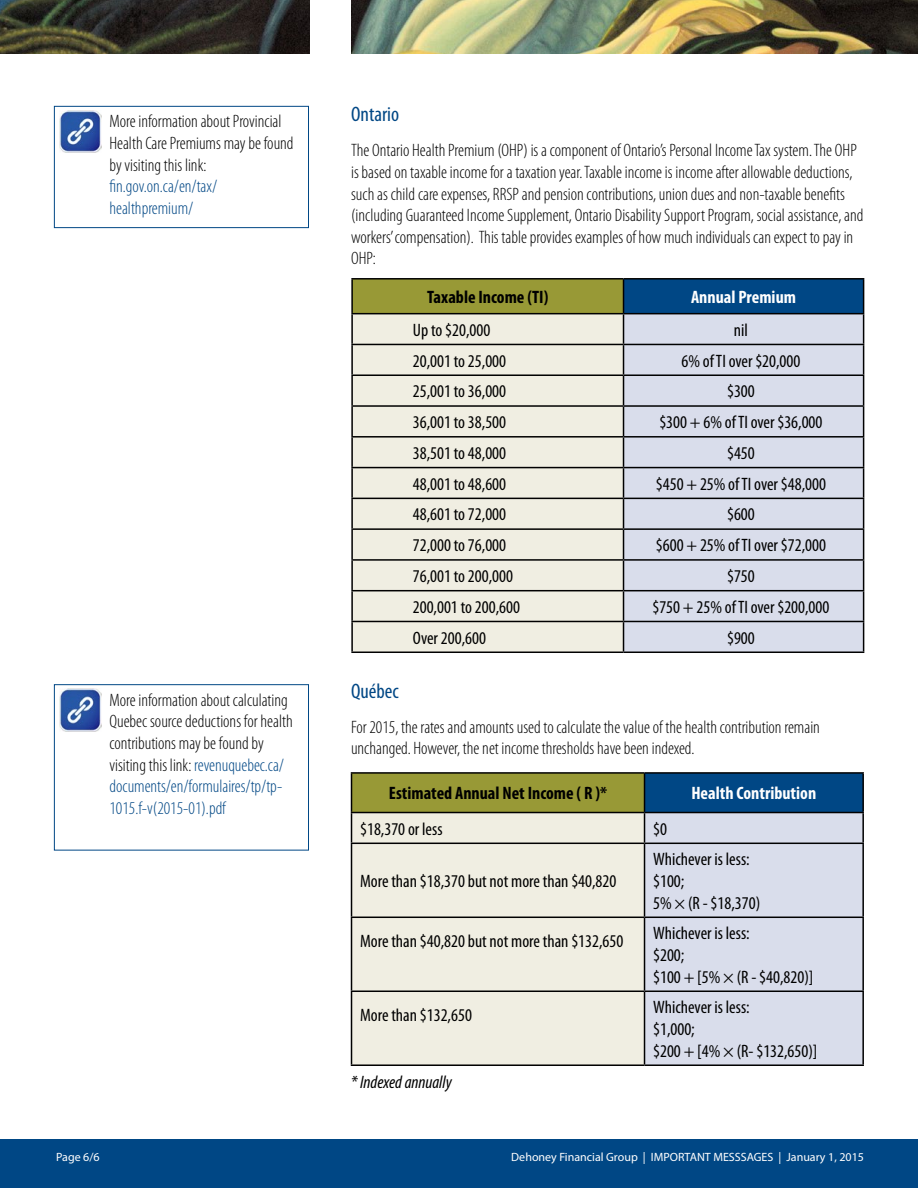
<style>
.page{position:relative;width:918px;height:1188px;background:#fff}
.page>*{position:absolute;margin:0;border:0;box-sizing:border-box;transform-origin:0 0}
.t1{font:condensed 21px "Myriad Pro";color:#004785}
.t2{font:300 condensed 18px/21.6px "Myriad Pro";color:#000}
.t3{font:condensed 18px/21.6px "Myriad Pro";color:#000}
.t4{font:700 condensed 18px "Myriad Pro";color:#000}
.t5{font:300 condensed 18px/21.6px "Myriad Pro";color:#004785}
.t6{font:700 condensed 18px "Myriad Pro";color:#fff}
.t7{font:italic condensed 18px "Myriad Pro";color:#000}
.t8{font:12px "Myriad Pro";color:#fff}
.s1{color:#004785}
</style>
<div class="page">
<div style="left:352px;top:279px;width:272px;height:35px;background:#989936"></div>
<div style="left:624px;top:279px;width:240px;height:35px;background:#004785"></div>
<div style="left:353px;top:314px;width:270px;height:338px;background:#f0eee2"></div>
<div style="left:624px;top:314px;width:239px;height:338px;background:#d9ddeb"></div>
<hr style="left:351px;top:278px;width:273px;height:2px;background:#000">
<hr style="left:351px;top:280px;width:2px;height:33px;background:#000">
<hr style="left:624px;top:278px;width:240px;height:2px;background:#000">
<hr style="left:623px;top:280px;width:1px;height:33px;background:#000">
<hr style="left:863px;top:280px;width:1px;height:33px;background:#000">
<hr style="left:351px;top:313px;width:273px;height:1px;background:#000">
<hr style="left:351px;top:314px;width:2px;height:30px;background:#000">
<hr style="left:624px;top:313px;width:240px;height:1px;background:#000">
<hr style="left:623px;top:314px;width:1px;height:30px;background:#000">
<hr style="left:863px;top:314px;width:1px;height:30px;background:#000">
<hr style="left:351px;top:344px;width:273px;height:1px;background:#000">
<hr style="left:351px;top:345px;width:2px;height:29px;background:#000">
<hr style="left:624px;top:344px;width:240px;height:1px;background:#000">
<hr style="left:351px;top:374px;width:273px;height:2px;background:#000">
<hr style="left:351px;top:376px;width:2px;height:29px;background:#000">
<hr style="left:624px;top:374px;width:240px;height:2px;background:#000">
<hr style="left:351px;top:405px;width:273px;height:2px;background:#000">
<hr style="left:351px;top:407px;width:2px;height:29px;background:#000">
<hr style="left:624px;top:405px;width:240px;height:2px;background:#000">
<hr style="left:351px;top:436px;width:273px;height:2px;background:#000">
<hr style="left:351px;top:438px;width:2px;height:29px;background:#000">
<hr style="left:624px;top:436px;width:240px;height:2px;background:#000">
<svg style="left:623px;top:345px;width:1px;height:122px"></svg>
<svg style="left:863px;top:345px;width:1px;height:122px"></svg>
<hr style="left:351px;top:467px;width:273px;height:1px;background:#000">
<hr style="left:351px;top:468px;width:2px;height:30px;background:#000">
<hr style="left:624px;top:467px;width:240px;height:1px;background:#000">
<hr style="left:623px;top:468px;width:1px;height:30px;background:#000">
<hr style="left:863px;top:468px;width:1px;height:30px;background:#000">
<hr style="left:351px;top:498px;width:273px;height:1px;background:#000">
<hr style="left:351px;top:499px;width:2px;height:29px;background:#000">
<hr style="left:624px;top:498px;width:240px;height:1px;background:#000">
<hr style="left:351px;top:528px;width:273px;height:2px;background:#000">
<hr style="left:351px;top:530px;width:2px;height:29px;background:#000">
<hr style="left:624px;top:528px;width:240px;height:2px;background:#000">
<hr style="left:351px;top:559px;width:273px;height:2px;background:#000">
<hr style="left:351px;top:561px;width:2px;height:29px;background:#000">
<hr style="left:624px;top:559px;width:240px;height:2px;background:#000">
<svg style="left:623px;top:499px;width:1px;height:91px"></svg>
<svg style="left:863px;top:499px;width:1px;height:91px"></svg>
<hr style="left:351px;top:590px;width:273px;height:1px;background:#000">
<hr style="left:351px;top:591px;width:2px;height:30px;background:#000">
<hr style="left:624px;top:590px;width:240px;height:1px;background:#000">
<hr style="left:623px;top:591px;width:1px;height:30px;background:#000">
<hr style="left:863px;top:591px;width:1px;height:30px;background:#000">
<hr style="left:351px;top:621px;width:273px;height:1px;background:#000">
<hr style="left:351px;top:622px;width:2px;height:30px;background:#000">
<hr style="left:624px;top:621px;width:240px;height:1px;background:#000">
<hr style="left:623px;top:622px;width:1px;height:30px;background:#000">
<hr style="left:863px;top:622px;width:1px;height:30px;background:#000">
<hr style="left:351px;top:652px;width:273px;height:1px;background:#000">
<hr style="left:624px;top:652px;width:240px;height:1px;background:#000">
<img style="left:60px;top:111px;width:42px;height:42px">
<div style="left:54px;top:106px;width:255px;height:122px;border:1px solid #004785"></div>
<img style="left:60px;top:689px;width:42px;height:42px">
<div style="left:54px;top:684px;width:255px;height:166px;border:1px solid #004785"></div>
<div style="left:352px;top:773px;width:293px;height:40px;background:#989936"></div>
<div style="left:645px;top:773px;width:218px;height:40px;background:#004785"></div>
<div style="left:352px;top:813px;width:292px;height:251px;background:#f0eee2"></div>
<div style="left:645px;top:813px;width:217px;height:251px;background:#d9ddeb"></div>
<hr style="left:351px;top:772px;width:294px;height:2px;background:#000">
<hr style="left:351px;top:774px;width:1px;height:38px;background:#000">
<hr style="left:645px;top:772px;width:219px;height:2px;background:#000">
<hr style="left:644px;top:774px;width:1px;height:38px;background:#000">
<hr style="left:862px;top:774px;width:2px;height:38px;background:#000">
<hr style="left:351px;top:812px;width:294px;height:1px;background:#000">
<hr style="left:351px;top:813px;width:1px;height:30px;background:#000">
<hr style="left:645px;top:812px;width:219px;height:1px;background:#000">
<hr style="left:644px;top:813px;width:1px;height:30px;background:#000">
<hr style="left:862px;top:813px;width:2px;height:30px;background:#000">
<hr style="left:351px;top:843px;width:294px;height:1px;background:#000">
<hr style="left:351px;top:844px;width:1px;height:73px;background:#000">
<hr style="left:645px;top:843px;width:219px;height:1px;background:#000">
<hr style="left:644px;top:844px;width:1px;height:73px;background:#000">
<hr style="left:862px;top:844px;width:2px;height:73px;background:#000">
<hr style="left:351px;top:917px;width:294px;height:1px;background:#000">
<hr style="left:351px;top:918px;width:1px;height:73px;background:#000">
<hr style="left:645px;top:917px;width:219px;height:1px;background:#000">
<hr style="left:644px;top:918px;width:1px;height:73px;background:#000">
<hr style="left:862px;top:918px;width:2px;height:73px;background:#000">
<hr style="left:351px;top:991px;width:294px;height:1px;background:#000">
<hr style="left:351px;top:992px;width:1px;height:72px;background:#000">
<hr style="left:645px;top:991px;width:219px;height:1px;background:#000">
<hr style="left:644px;top:992px;width:1px;height:72px;background:#000">
<hr style="left:862px;top:992px;width:2px;height:72px;background:#000">
<hr style="left:351px;top:1064px;width:294px;height:2px;background:#000">
<hr style="left:645px;top:1064px;width:219px;height:2px;background:#000">
<div style="left:0;top:1139px;width:918px;height:49px;background:#004785"></div>
<img style="left:0;top:0;width:918px;height:54px">
<div style="left:310px;top:0;width:41px;height:62px;background:#fff"></div>
<p class="t2" style="left:109px;top:111px;width:186px">More information about Provincial<br>Health Care Premiums may be found by visiting this link:</p>
<p class="t5" style="left:109px;top:175px;width:109px">fin.gov.on.ca/en/tax/ healthpremium/</p>
<p class="t2" style="left:109px;top:689px;width:185px">More information about calculating Quebec source deductions for health contributions may be found by visiting this link: <span class="s1">revenuquebec.ca/ documents/en/formulaires/tp/tp-1015.f-v(2015-01).pdf</span></p>
<p class="t1" style="left:351px;top:102px;width:49px">Ontario</p>
<p class="t2" style="left:351px;top:140px;width:514px">The Ontario Health Premium (OHP) is a component of Ontario’s Personal Income Tax system. The OHP is based on taxable income for a taxation year. Taxable income is income after allowable deductions, such as child care expenses, RRSP and pension contributions, union dues and non-taxable benefits (including Guaranteed Income Supplement, Ontario Disability Support Program, social assistance, and workers’ compensation). This table provides examples of how much individuals can expect to pay in OHP:</p>
<p class="t4" style="left:427px;top:286px;width:123px">Taxable Income (TI)</p>
<p class="t6" style="left:691px;top:286px;width:106px">Annual Premium</p>
<p class="t3" style="left:413px;top:319px;width:79px">Up to $20,000</p>
<p class="t3" style="left:734px;top:319px;width:16px">nil</p>
<p class="t3" style="left:413px;top:350px;width:95px">20,001 to 25,000</p>
<p class="t3" style="left:681px;top:350px;width:121px">6% of TI over $20,000</p>
<p class="t3" style="left:413px;top:380px;width:95px">25,001 to 36,000</p>
<p class="t3" style="left:727px;top:380px;width:29px">$300</p>
<p class="t3" style="left:413px;top:411px;width:95px">36,001 to 38,500</p>
<p class="t3" style="left:659px;top:411px;width:165px">$300 + 6% of TI over $36,000</p>
<p class="t3" style="left:413px;top:442px;width:95px">38,501 to 48,000</p>
<p class="t3" style="left:727px;top:442px;width:29px">$450</p>
<p class="t3" style="left:413px;top:473px;width:95px">48,001 to 48,600</p>
<p class="t3" style="left:656px;top:473px;width:172px">$450 + 25% of TI over $48,000</p>
<p class="t3" style="left:413px;top:504px;width:95px">48,601 to 72,000</p>
<p class="t3" style="left:727px;top:504px;width:29px">$600</p>
<p class="t3" style="left:413px;top:534px;width:95px">72,000 to 76,000</p>
<p class="t3" style="left:656px;top:534px;width:172px">$600 + 25% of TI over $72,000</p>
<p class="t3" style="left:413px;top:565px;width:102px">76,001 to 200,000</p>
<p class="t3" style="left:727px;top:565px;width:29px">$750</p>
<p class="t3" style="left:413px;top:596px;width:109px">200,001 to 200,600</p>
<p class="t3" style="left:652px;top:596px;width:178px">$750 + 25% of TI over $200,000</p>
<p class="t3" style="left:413px;top:627px;width:75px">Over 200,600</p>
<p class="t3" style="left:727px;top:627px;width:29px">$900</p>
<p class="t1" style="left:351px;top:678px;width:49px">Québec</p>
<p class="t2" style="left:351px;top:716px;width:470px">For 2015, the rates and amounts used to calculate the value of the health contribution remain unchanged. However, the net income thresholds have been indexed.</p>
<p class="t4" style="left:389px;top:782px;width:220px">Estimated Annual Net Income ( R )*</p>
<p class="t6" style="left:691px;top:782px;width:126px">Health Contribution</p>
<p class="t3" style="left:360px;top:818px;width:84px">$18,370 or less</p>
<p class="t3" style="left:653px;top:818px;width:15px">$0</p>
<p class="t3" style="left:360px;top:870px;width:258px">More than $18,370 but not more than $40,820</p>
<p class="t3" style="left:653px;top:848px;width:109px">Whichever is less: $100;<br>5% × (R - $18,370)</p>
<p class="t3" style="left:360px;top:930px;width:265px">More than $40,820 but not more than $132,650</p>
<p class="t3" style="left:653px;top:922px;width:162px">Whichever is less:<br>$200;<br>$100 + [5% × (R - $40,820)]</p>
<p class="t3" style="left:360px;top:1004px;width:113px">More than $132,650</p>
<p class="t3" style="left:653px;top:996px;width:166px">Whichever is less:<br>$1,000;<br>$200 + [4% × (R- $132,650)]</p>
<p class="t7" style="left:351px;top:1072px;width:103px">* Indexed annually</p>
<p class="t8" style="left:56px;top:1150px;width:45px">Page 6/6</p>
<p class="t8" style="left:511px;top:1150px;width:354px">Dehoney Financial Group | IMPORTANT MESSSAGES | January 1, 2015</p>
</div>
